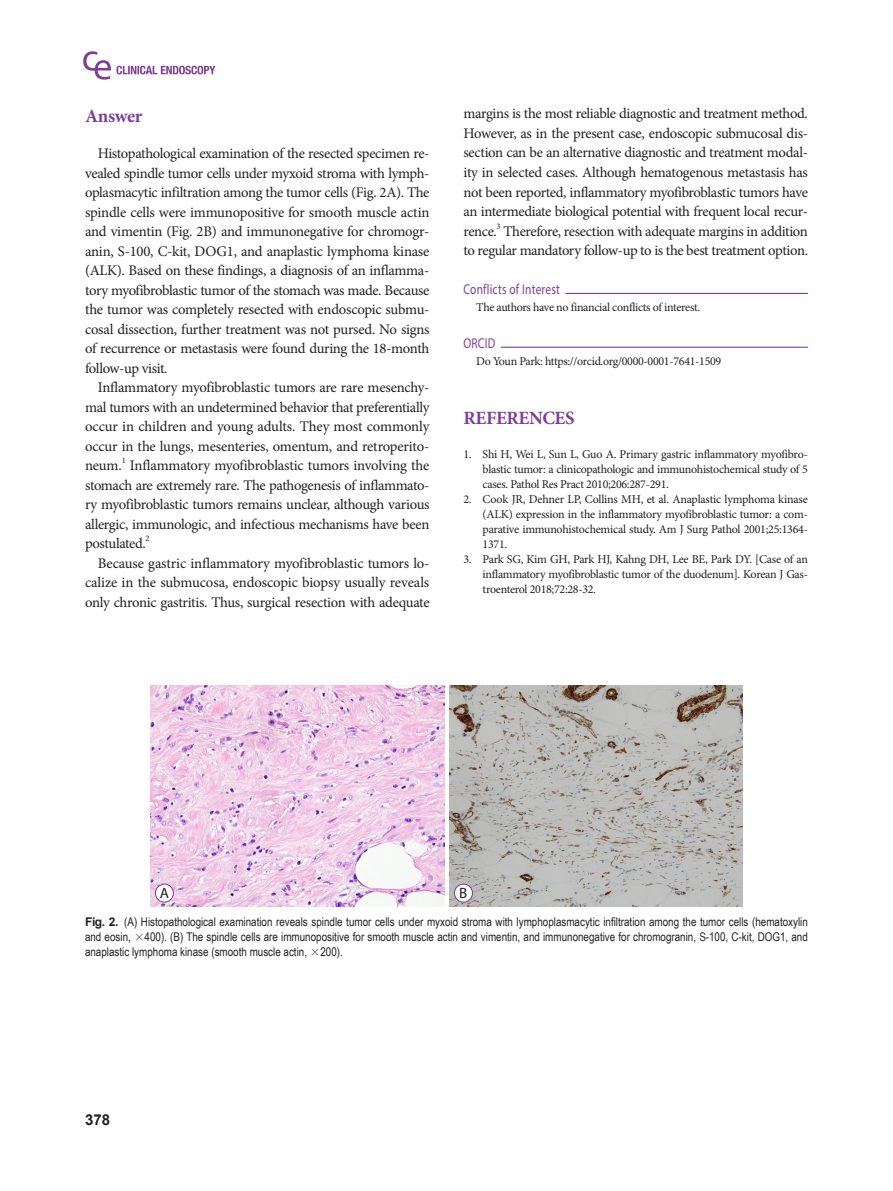
<style>
.page{position:relative;width:893px;height:1191px;background:#fff}
.page>*{position:absolute;margin:0;border:0;box-sizing:border-box;transform-origin:0 0}
.대제목{font:700 18.75px "Minion Pro";letter-spacing:-.02em;color:#7e3e98}
.t1{font:700 15px "Arial";color:#231f20}
.그림_ABC{font:15px "Myriad Pro";color:#231f20}
.본문{font:14.7px/19.5px "Minion Pro";letter-spacing:-.025em;color:#231f20;text-align:justify}
.소소제목{font:14.25px "Myriad Pro";letter-spacing:.02em;color:#7e3e98;scale:.8 1}
.참고문헌_내용{font:12px/15px "Minion Pro";letter-spacing:-.025em;color:#231f20;text-align:justify}
.그림제목{font:12px/15px "Arial Narrow";color:#231f20;text-align:justify}
.소소제목_내용{font:12px "Minion Pro";letter-spacing:-.025em;color:#231f20}
.본문-2{font:8.55px "Minion Pro";color:#231f20}
.s1{font-family:"Arial";font-weight:700}
.s2{font-family:"Noto Serif CJ Kkr";font-size:10.5px}
</style>
<div class="page">
<svg style="left:117px;top:66px;width:98px;height:8px"></svg>
<svg style="left:83px;top:51px;width:28px;height:29px"></svg>
<hr style="left:463px;top:293px;width:345px;height:1px;background:#7e3e98">
<div style="left:463px;top:288px;width:102px;height:9px;background:#fff"></div>
<hr style="left:463px;top:347px;width:345px;height:1px;background:#7e3e98">
<div style="left:463px;top:341px;width:38px;height:9px;background:#fff"></div>
<img style="left:151px;top:685px;width:293px;height:221px">
<img style="left:449px;top:685px;width:293px;height:221px">
<div style="left:155px;top:884px;width:18px;height:18px;background:#fff;border-radius:50%"></div>
<div style="left:155px;top:884px;width:19px;height:18px;border:1px solid #7e3e98;border-radius:50%"></div>
<div style="left:454px;top:884px;width:18px;height:18px;background:#fff;border-radius:50%"></div>
<div style="left:454px;top:884px;width:19px;height:18px;border:1px solid #7e3e98;border-radius:50%"></div>
<p class="대제목" style="left:85px;top:103px;width:59px">Answer</p>
<p class="본문" style="left:85px;top:144px;width:346px;text-indent:13px">Histopathological examination of the resected specimen re&shy;vealed spindle tumor cells under myxoid stroma with lymph&shy;oplasmacytic infiltration among the tumor cells (Fig. 2A). The spindle cells were immunopositive for smooth muscle actin and vimentin (Fig. 2B) and immunonegative for chromogr&shy;anin, S-100, C-kit, DOG1, and anaplastic lymphoma kinase (ALK). Based on these findings, a diagnosis of an inflamma&shy;tory myofibroblastic tumor of the stomach was made. Because the tumor was completely resected with endoscopic submu&shy;cosal dissection, further treatment was not pursed. No signs of recurrence or metastasis were found during the 18-month follow-up visit.</p>
<p class="본문" style="left:85px;top:378px;width:346px;text-indent:13px">Inflammatory myofibroblastic tumors are rare mesenchy&shy;mal tumors with an undetermined behavior that preferentially occur in children and young adults. They most commonly occur in the lungs, mesenteries, omentum, and retroperito&shy;neum.</p>
<p class="본문-2" style="left:122px;top:455px;width:6px">1</p>
<p class="본문" style="left:85px;top:456px;width:346px;text-indent:45px">Inflammatory myofibroblastic tumors involving the stomach are extremely rare. The pathogenesis of inflammato&shy;ry myofibroblastic tumors remains unclear, although various allergic, immunologic, and infectious mechanisms have been postulated.</p>
<p class="본문-2" style="left:146px;top:533px;width:6px">2</p>
<p class="본문" style="left:85px;top:553px;width:346px;text-indent:13px">Because gastric inflammatory myofibroblastic tumors lo&shy;calize in the submucosa, endoscopic biopsy usually reveals only chronic gastritis. Thus, surgical resection with adequate</p>
<p class="본문" style="left:463px;top:104px;width:346px">margins is the most reliable diagnostic and treatment method.<br>However, as in the present case, endoscopic submucosal dis&shy;section can be an alternative diagnostic and treatment modal&shy;ity in selected cases. Although hematogenous metastasis has not been reported, inflammatory myofibroblastic tumors have an intermediate biological potential with frequent local recur&shy;rence.</p>
<p class="본문-2" style="left:496px;top:220px;width:6px">3</p>
<p class="본문" style="left:463px;top:221px;width:346px;text-align:right">Therefore, resection with adequate margins in addition<br>to regular mandatory follow-up to is the best treatment option.</p>
<p class="소소제목" style="left:463px;top:280px;width:122px">Conflicts of Interest</p>
<p class="소소제목_내용" style="left:476px;top:299px;width:225px">The authors have no financial conflicts of interest.</p>
<p class="소소제목" style="left:463px;top:334px;width:41px">ORCID</p>
<p class="소소제목_내용" style="left:476px;top:353px;width:247px">Do Youn Park: https://orcid.org/0000-0001-7641-1509</p>
<p class="대제목" style="left:463px;top:405px;width:113px">REFERENCES</p>
<p class="참고문헌_내용" style="left:483px;top:447px;width:327px;text-indent:-19px">1. Shi H, Wei L, Sun L, Guo A. Primary gastric inflammatory myofibro&shy;blastic tumor: a clinicopathologic and immunohistochemical study of 5 cases. Pathol Res Pract 2010;206:287-291.</p>
<p class="참고문헌_내용" style="left:483px;top:492px;width:327px;text-indent:-19px">2. Cook JR, Dehner LP, Collins MH, et al. Anaplastic lymphoma kinase (ALK) expression in the inflammatory myofibroblastic tumor: a com&shy;parative immunohistochemical study. Am J Surg Pathol 2001;25:1364- 1371.</p>
<p class="참고문헌_내용" style="left:483px;top:552px;width:327px;text-indent:-19px">3. Park SG, Kim GH, Park HJ, Kahng DH, Lee BE, Park DY. [Case of an inflammatory myofibroblastic tumor of the duodenum]. Korean J Gas&shy;troenterol 2018;72:28-32.</p>
<p class="그림_ABC" style="left:160px;top:884px;width:11px">A</p>
<p class="그림_ABC" style="left:459px;top:884px;width:10px">B</p>
<p class="그림제목" style="left:85px;top:913px;width:724px"><span class="s1">Fig. 2.</span> (A) Histopathological examination reveals spindle tumor cells under myxoid stroma with lymphoplasmacytic infiltration among the tumor cells (hematoxylin and eosin, <span class="s2">×</span>400). (B) The spindle cells are immunopositive for smooth muscle actin and vimentin, and immunonegative for chromogranin, S-100, C-kit, DOG1, and anaplastic lymphoma kinase (smooth muscle actin, <span class="s2">×</span>200).</p>
<p class="t1" style="left:85px;top:1109px;width:27px">378</p>
</div>
